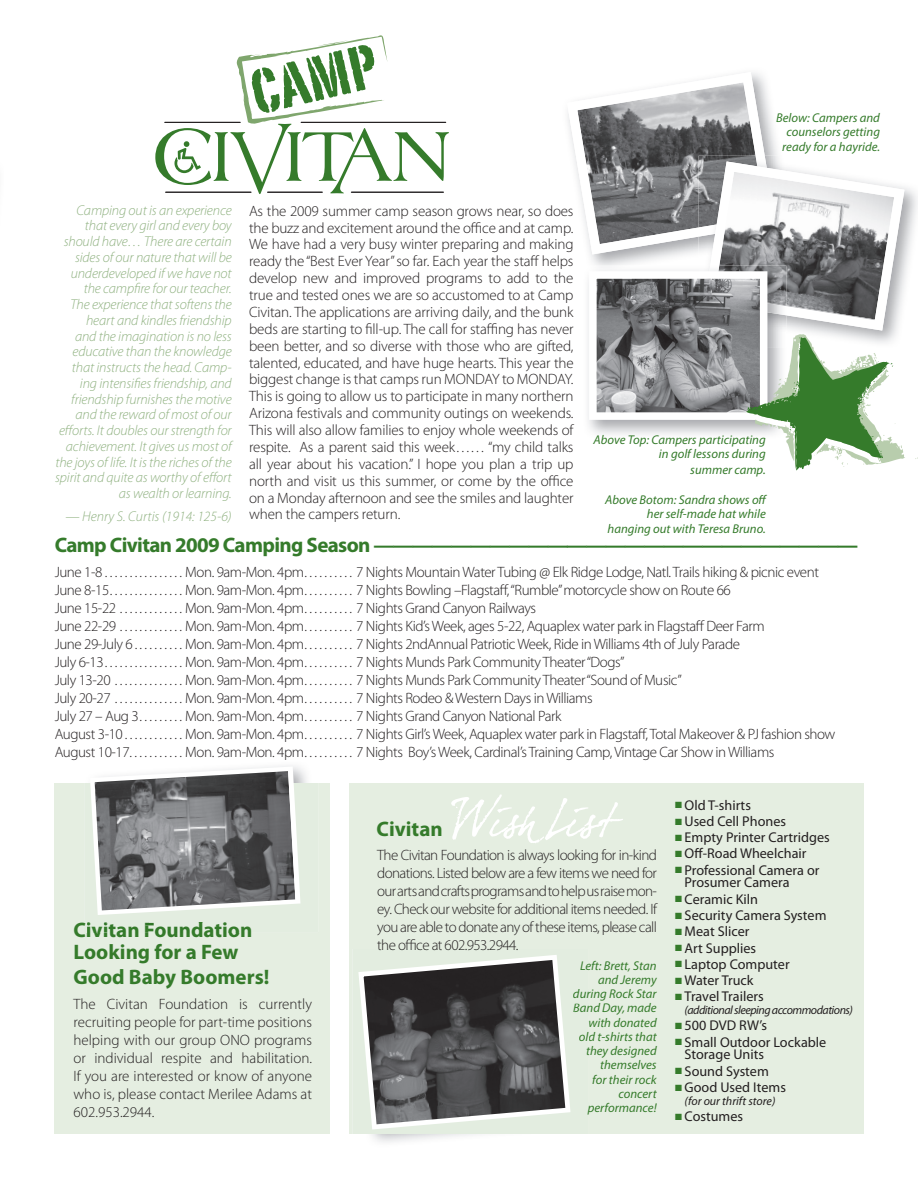
<style>
.page{position:relative;width:918px;height:1188px;background:#fff}
.page>*{position:absolute;margin:0;border:0;box-sizing:border-box;transform-origin:0 0}
.t1{font:700 21px/25.2px "Myriad Pro";color:#357b2b}
.t2{font:700 21px "Myriad Pro";letter-spacing:-.03em;color:#357b2b}
.t3{font:300 15px/16.8px "Myriad Pro";letter-spacing:-.03em;color:#231f20;text-align:justify}
.t4{font:300 15px "Myriad Pro";letter-spacing:-.04em;color:#1c1c1a}
.t5{font:italic 300 14.25px/15.8px "Myriad Pro";letter-spacing:-.01em;color:#8fb180;text-align:right}
.t6{font:14.25px/12.8px "Myriad Pro";color:#231f20}
.t7{font:italic 12.75px/14.2px "Myriad Pro";color:#357b2b;text-align:right}
.t8{font:italic 12px "Myriad Pro";letter-spacing:-.04em;color:#231f20}
.t9{font:italic 12px "Myriad Pro";color:#231f20}
.s1{color:#2f7527}
.s2{color:#2c7126}
.s3{color:#307628}
.s4{color:#2d7226}
.s5{color:#327829}
.s6{color:#327929}
.s7{color:#33792a}
.s8{color:#347a2a}
.s9{color:#347b2a}
.s10{color:#317728}
.s11{color:#357b2b}
</style>
<div class="page">
<div style="left:54px;top:783px;width:276px;height:351px;background:#e5eee1"></div>
<div style="left:350px;top:783px;width:514px;height:351px;background:#e5eee1"></div>
<svg style="left:90px;top:766px;width:210px;height:149px;background:#868788"></svg>
<svg style="left:155px;top:35px;width:294px;height:159px"></svg>
<hr style="left:351px;top:192px;width:93px;height:1px;background:#231f20">
<hr style="left:268px;top:192px;width:54px;height:1px;background:#231f20">
<hr style="left:166px;top:192px;width:85px;height:1px;background:#231f20">
<hr style="left:165px;top:122px;width:75px;height:1px;background:#231f20">
<hr style="left:301px;top:122px;width:145px;height:1px;background:#231f20">
<svg style="left:451px;top:794px;width:172px;height:49px"></svg>
<svg style="left:567px;top:72px;width:351px;height:399px"></svg>
<svg style="left:358px;top:955px;width:212px;height:175px"></svg>
<p class="t7" style="left:776px;top:111px;width:105px">Below: Campers and counselors getting ready for a hayride.</p>
<p class="t5" style="left:55px;top:203px;width:178px">Camping out is an experience that every girl and every boy should have… There are certain sides of our nature that will be underdeveloped if we have not the campfire for our teacher.<br>The experience that softens the heart and kindles friendship<br>and the imagination is no less educative than the knowledge that instructs the head. Camp&shy;ing intensifies friendship, and friendship furnishes the motive and the reward of most of our efforts. It doubles our strength for achievement. It gives us most of the joys of life. It is the riches of the spirit and quite as worthy of effort as wealth or learning.</p>
<p class="t5" style="left:65px;top:509px;width:168px">— Henry S. Curtis (1914: 125-6)</p>
<p class="t3" style="left:249px;top:203px;width:326px">As the 2009 summer camp season grows near, so does the buzz and excitement around the office and at camp.<br>We have had a very busy winter preparing and making ready the “Best Ever Year” so far. Each year the staff helps develop new and improved programs to add to the true and tested ones we are so accustomed to at Camp Civitan. The applications are arriving daily, and the bunk beds are starting to fill-up. The call for staffing has never been better, and so diverse with those who are gifted, talented, educated, and have huge hearts. This year the biggest change is that camps run MONDAY to MONDAY.<br>This is going to allow us to participate in many northern Arizona festivals and community outings on weekends.<br>This will also allow families to enjoy whole weekends of respite. As a parent said this week…… “my child talks all year about his vacation.” I hope you plan a trip up north and visit us this summer, or come by the office on a Monday afternoon and see the smiles and laughter when the campers return.</p>
<p class="t7" style="left:594px;top:433px;width:174px;line-height:14.7px">Above Top: Campers participating in golf lessons during<br>summer camp.</p>
<p class="t7" style="left:605px;top:494px;width:164px">Above Botom: Sandra shows off her self-made hat while hanging out with Teresa Bruno.</p>
<h1 class="t2" style="left:55px;top:537px;width:805px">Camp Civitan 2009 Camping Season —————————————————————————</h1>
<p class="t3" style="left:55px;top:564px;width:782px;line-height:18px;text-align:left">June 1-8 . . . . . . . . . . . . . . . . Mon. 9am-Mon. 4pm . . . . . . . . . . 7 Nights Mountain Water Tubing @ Elk Ridge Lodge, Natl. Trails hiking &amp; picnic event June 8-15 . . . . . . . . . . . . . . . Mon. 9am-Mon. 4pm . . . . . . . . . . 7 Nights Bowling –Flagstaff, “Rumble” motorcycle show on Route 66<br>June 15-22 . . . . . . . . . . . . . Mon. 9am-Mon. 4pm . . . . . . . . . . 7 Nights Grand Canyon Railways<br>June 22-29 . . . . . . . . . . . . . Mon. 9am-Mon. 4pm . . . . . . . . . . 7 Nights Kid’s Week, ages 5-22, Aquaplex water park in Flagstaff Deer Farm<br>June 29-July 6 . . . . . . . . . . Mon. 9am-Mon. 4pm . . . . . . . . . . 7 Nights 2ndAnnual Patriotic Week, Ride in Williams 4th of July Parade<br>July 6-13 . . . . . . . . . . . . . . . . Mon. 9am-Mon. 4pm . . . . . . . . . . 7 Nights Munds Park Community Theater “Dogs”<br>July 13-20 . . . . . . . . . . . . . . Mon. 9am-Mon. 4pm . . . . . . . . . . 7 Nights Munds Park Community Theater “Sound of Music”<br>July 20-27 . . . . . . . . . . . . . . Mon. 9am-Mon. 4pm . . . . . . . . . . 7 Nights Rodeo &amp; Western Days in Williams<br>July 27 – Aug 3 . . . . . . . . . Mon. 9am-Mon. 4pm . . . . . . . . . . 7 Nights Grand Canyon National Park<br>August 3-10 . . . . . . . . . . . . Mon. 9am-Mon. 4pm . . . . . . . . . . 7 Nights Girl’s Week, Aquaplex water park in Flagstaff, Total Makeover &amp; PJ fashion show August 10-17 . . . . . . . . . . . Mon. 9am-Mon. 4pm . . . . . . . . . . 7 Nights Boy’s Week, Cardinal’s Training Camp, Vintage Car Show in Williams</p>
<h1 class="t1" style="left:74px;top:919px;width:180px">Civ<span class="s1">i</span><span class="s2">t</span><span class="s3">an</span> <span class="s4">F</span><span class="s5">o</span><span class="s6">u</span><span class="s7">n</span><span class="s3">d</span><span class="s8">a</span><span class="s6">t</span><span class="s9">io</span>n</h1>
<h1 class="t1" style="left:74px;top:941px;width:197px">Looking for a Few<br>Good Baby Boomers!</h1>
<p class="t3" style="left:74px;top:996px;width:240px;line-height:18px">The Civitan Foundation is currently recruiting people for part-time positions helping with our group ONO programs or individual respite and habilitation.<br>If you are interested or know of anyone who is, please contact Merilee Adams at 602.953.2944.</p>
<h1 class="t1" style="left:377px;top:818px;width:68px">Civitan</h1>
<p class="t3" style="left:377px;top:848px;width:281px">The Civitan Foundation is always looking for in-kind</p>
<p class="t3" style="left:377px;top:866px;width:281px">donations. Listed below are a few items we need for</p>
<p class="t3" style="left:377px;top:884px;width:281px">our arts and crafts programs and to help us raise mon-</p>
<p class="t3" style="left:377px;top:902px;width:281px">ey. Check our website for additional items needed. If</p>
<p class="t3" style="left:377px;top:920px;width:281px">you are able to donate any of these items, please call</p>
<p class="t3" style="left:405px;top:938px;width:13px">f</p>
<p class="t4" style="left:377px;top:939px;width:143px">the office at 602.953.2944.</p>
<p class="t7" style="left:573px;top:959px;width:85px">Left: Brett, Stan and Jeremy <span class="s6">du</span>ring Rock Star<br><span class="s10">B</span><span class="s9">a</span>nd Day, made with donated old t-shirts that they designed themselves<br>for their rock concert performance!</p>
<p class="t6" style="left:675px;top:799px;width:77px"><span class="s11">■</span> Old T-shirts</p>
<p class="t6" style="left:675px;top:816px;width:113px"><span class="s11">■</span> Used Cell Phones</p>
<p class="t6" style="left:675px;top:832px;width:156px"><span class="s11">■</span> Empty Printer Cartridges</p>
<p class="t6" style="left:675px;top:848px;width:133px"><span class="s11">■</span> Off-Road Wheelchair</p>
<p class="t6" style="left:685px;top:864px;width:136px;text-indent:-10px"><span class="s11">■</span> Professional Camera or<br>Prosumer Camera</p>
<p class="t6" style="left:675px;top:893px;width:85px"><span class="s11">■</span> Ceramic Kiln</p>
<p class="t6" style="left:675px;top:910px;width:153px"><span class="s11">■</span> Security Camera System</p>
<p class="t6" style="left:675px;top:926px;width:76px"><span class="s11">■</span> Meat Slicer</p>
<p class="t6" style="left:675px;top:942px;width:83px"><span class="s11">■</span> Art Supplies</p>
<p class="t6" style="left:675px;top:959px;width:116px"><span class="s11">■</span> Laptop Computer</p>
<p class="t6" style="left:675px;top:975px;width:80px"><span class="s11">■</span> Water Truck</p>
<p class="t6" style="left:675px;top:991px;width:90px"><span class="s11">■</span> Travel Trailers</p>
<p class="t8" style="left:685px;top:1005px;width:170px">(additional sleeping accommodations)</p>
<p class="t6" style="left:675px;top:1020px;width:94px"><span class="s11">■</span> 500 DVD RW’s</p>
<p class="t6" style="left:685px;top:1036px;width:143px;text-indent:-10px"><span class="s11">■</span> Small Outdoor Lockable<br>Storage Units</p>
<p class="t6" style="left:675px;top:1065px;width:95px"><span class="s11">■</span> Sound System</p>
<p class="t6" style="left:675px;top:1082px;width:113px"><span class="s11">■</span> Good Used Items</p>
<p class="t9" style="left:685px;top:1096px;width:92px">(for our thrift store)</p>
<p class="t6" style="left:675px;top:1111px;width:70px"><span class="s11">■</span> Costumes</p>
</div>
